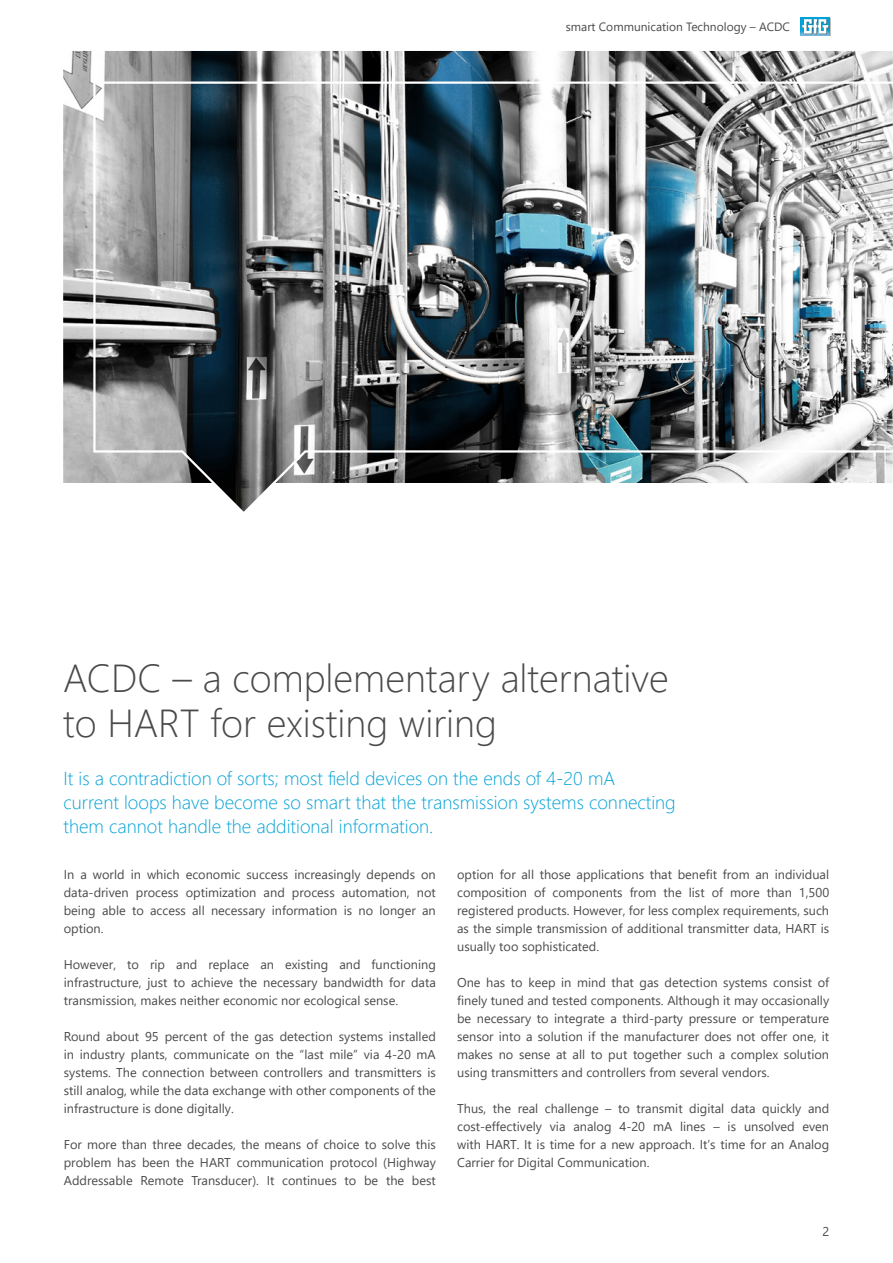
<style>
.page{position:relative;width:893px;height:1263px;background:#fff}
.page>*{position:absolute;margin:0;border:0;box-sizing:border-box;transform-origin:0 0}
.t1{font:300 39px/45px "Segoe UI";color:#4a4a49}
.t2{font:300 18.75px/24px "Segoe UI";color:#00a1d6}
.t3{font:12.75px/18px "Segoe UI";color:#4a4a49;text-align:justify}
.t4{font:12px "Segoe UI";color:#4a4a49}
</style>
<div class="page">
<svg style="left:801px;top:17px;width:29px;height:19px"></svg>
<img style="left:63px;top:51px;width:830px;height:432px">
<svg style="left:92px;top:80px;width:801px;height:432px"></svg>
<p class="t4" style="left:566px;top:15px;width:226px">smart Communication Technology – ACDC</p>
<h1 class="t1" style="left:63px;top:651px;width:607px">ACDC – a complementary alternative to HART for existing wiring</h1>
<h2 class="t2" style="left:64px;top:764px;width:614px">It is a contradiction of sorts; most field devices on the ends of 4-20 mA<br>current loops have become so smart that the transmission systems connecting them cannot handle the additional information.</h2>
<p class="t3" style="left:64px;top:864px;width:374px">In a world in which economic success increasingly depends on data-driven process optimization and process automation, not being able to access all necessary information is no longer an option.</p>
<p class="t3" style="left:64px;top:954px;width:374px">However, to rip and replace an existing and functioning infrastructure, just to achieve the necessary bandwidth for data transmission, makes neither economic nor ecological sense.</p>
<p class="t3" style="left:64px;top:1026px;width:374px">Round about 95 percent of the gas detection systems installed in industry plants, communicate on the “last mile” via 4-20 mA systems. The connection between controllers and transmitters is still analog, while the data exchange with other components of the infrastructure is done digitally.</p>
<p class="t3" style="left:64px;top:1134px;width:374px">For more than three decades, the means of choice to solve this problem has been the HART communication protocol (Highway Addressable Remote Transducer). It continues to be the best</p>
<p class="t3" style="left:457px;top:864px;width:374px">option for all those applications that benefit from an individual composition of components from the list of more than 1,500 registered products. However, for less complex requirements, such as the simple transmission of additional transmitter data, HART is usually too sophisticated.</p>
<p class="t3" style="left:457px;top:972px;width:374px">One has to keep in mind that gas detection systems consist of finely tuned and tested components. Although it may occasionally be necessary to integrate a third-party pressure or temperature sensor into a solution if the manufacturer does not offer one, it makes no sense at all to put together such a complex solution using transmitters and controllers from several vendors.</p>
<p class="t3" style="left:457px;top:1098px;width:374px">Thus, the real challenge – to transmit digital data quickly and cost-effectively via analog 4-20 mA lines – is unsolved even with HART. It is time for a new approach. It’s time for an Analog Carrier for Digital Communication.</p>
<p class="t3" style="left:822px;top:1221px;width:8px">2</p>
</div>
